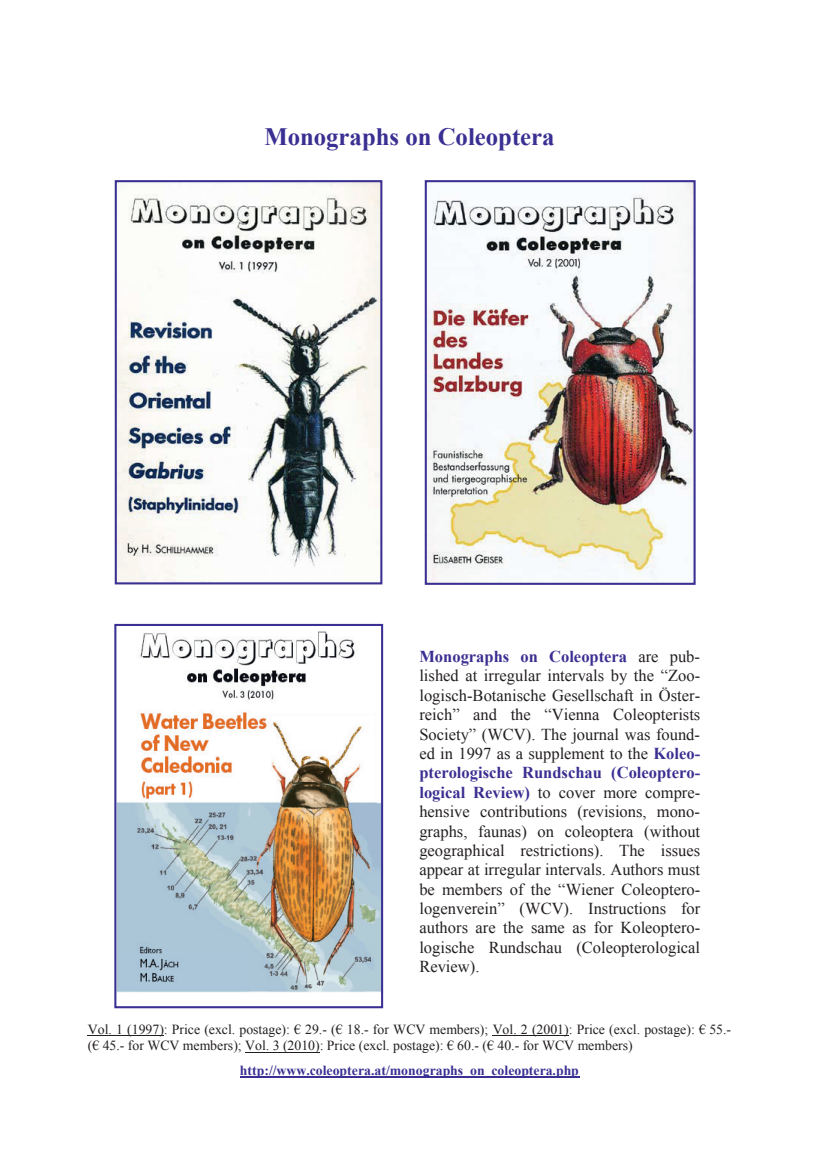
<style>
.page{position:relative;width:819px;height:1166px;background:#fff}
.page>*{position:absolute;margin:0;border:0;box-sizing:border-box;transform-origin:0 0}
.t1{font:700 24.85px "Times New Roman";color:#3a2f92}
.t2{font:16.62px/19.4px "Times New Roman";color:#231f20;text-align:justify}
.t3{font:13.83px/16.6px "Times New Roman";color:#231f20}
.t4{font:700 13.83px "Times New Roman";letter-spacing:-.005em;color:#3a2f92}
.s1{font-weight:700;color:#3a2f92}
</style>
<div class="page">
<svg style="left:115px;top:180px;width:267px;height:404px"></svg>
<img style="left:425px;top:180px;width:270px;height:405px">
<img style="left:114px;top:624px;width:269px;height:384px">
<hr style="left:88px;top:1035px;width:76px;height:1px;background:#231f20">
<hr style="left:492px;top:1035px;width:77px;height:1px;background:#231f20">
<hr style="left:245px;top:1052px;width:75px;height:1px;background:#231f20">
<hr style="left:240px;top:1077px;width:339px;height:1px;background:#3a2f92">
<h1 class="t1" style="left:264px;top:120px;width:292px">Monographs on Coleoptera</h1>
<p class="t2" style="left:419px;top:646px;width:282px"><span class="s1">Monographs on Coleoptera</span> are pub&shy;lished at irregular intervals by the “Zoo&shy;logisch-Botanische Gesellschaft in Öster&shy;reich” and the “Vienna Coleopterists Society” (WCV). The journal was found&shy;ed in 1997 as a supplement to the <span class="s1">Koleo&shy;pterologische Rundschau (Coleoptero&shy;logical Review)</span> to cover more compre&shy;hensive contributions (revisions, mono&shy;graphs, faunas) on coleoptera (without geographical restrictions). The issues appear at irregular intervals. Authors must be members of the “Wiener Coleoptero&shy;logenverein” (WCV). Instructions for authors are the same as for Koleoptero&shy;logische Rundschau (Coleopterological Review).</p>
<p class="t3" style="left:88px;top:1020px;width:645px">Vol. 1 (1997): Price (excl. postage): € 29.- (€ 18.- for WCV members); Vol. 2 (2001): Price (excl. postage): € 55.- (€ 45.- for WCV members); Vol. 3 (2010): Price (excl. postage): € 60.- (€ 40.- for WCV members)</p>
<p class="t4" style="left:240px;top:1061px;width:340px">http://www.coleoptera.at/monographs_on_coleoptera.php</p>
</div>
